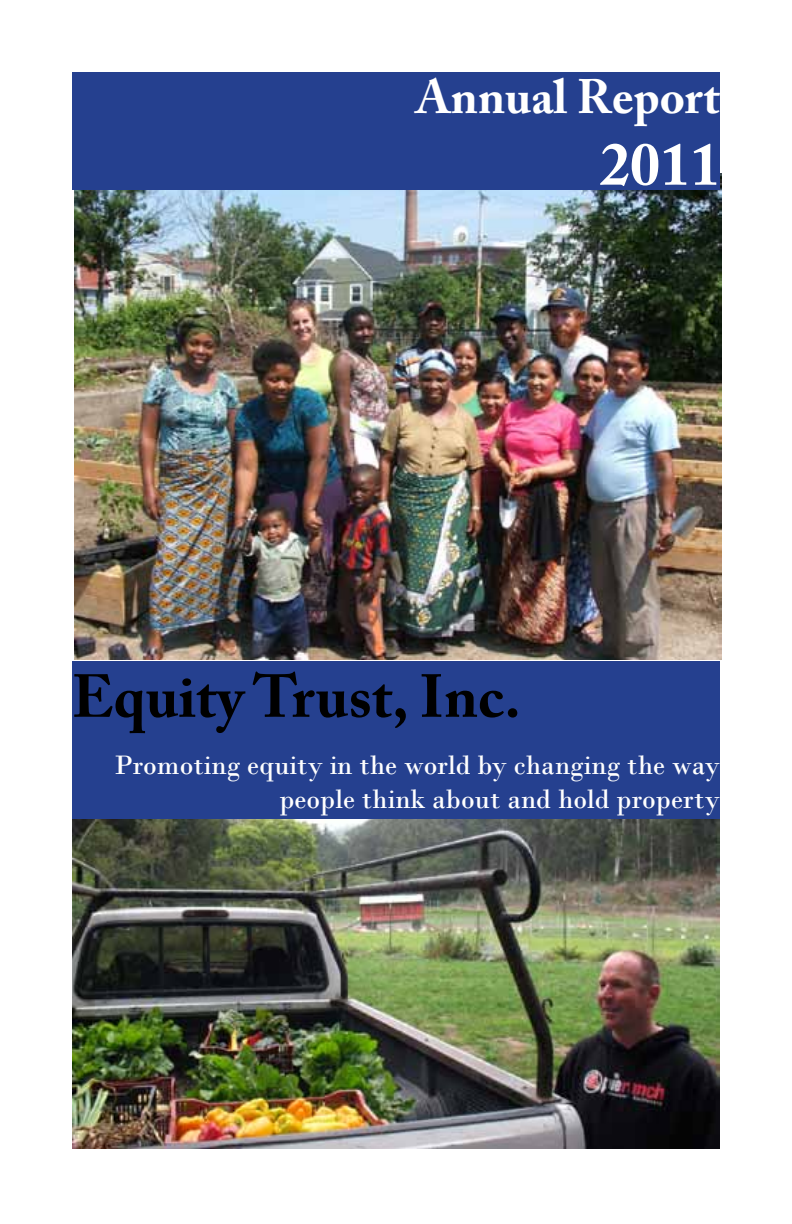
<style>
.page{position:relative;width:792px;height:1224px;background:#fff}
.page>*{position:absolute;margin:0;border:0;box-sizing:border-box;transform-origin:0 0}
.t1{font:700 60px "Adobe Caslon Pro";color:#000}
.t2{font:700 60px "Adobe Caslon Pro";color:#fff}
.t3{font:700 48px "Adobe Caslon Pro";color:#fff}
.t4{font:28px/33.6px "Bodoni";color:#fff;text-align:right}
</style>
<div class="page">
<img style="left:72px;top:819px;width:648px;height:330px">
<img style="left:74px;top:173px;width:648px;height:486px">
<div style="left:72px;top:72px;width:648px;height:118px;background:#25408f"></div>
<div style="left:72px;top:661px;width:648px;height:158px;background:#25408f"></div>
<h2 class="t3" style="left:416px;top:68px;width:305px">Annual Report</h2>
<h1 class="t2" style="left:600px;top:129px;width:121px">2011</h1>
<h1 class="t1" style="left:72px;top:661px;width:450px">Equity Trust, Inc.</h1>
<p class="t4" style="left:114px;top:749px;width:607px">Promoting equity in the world by changing the way people think about and hold property</p>
</div>
